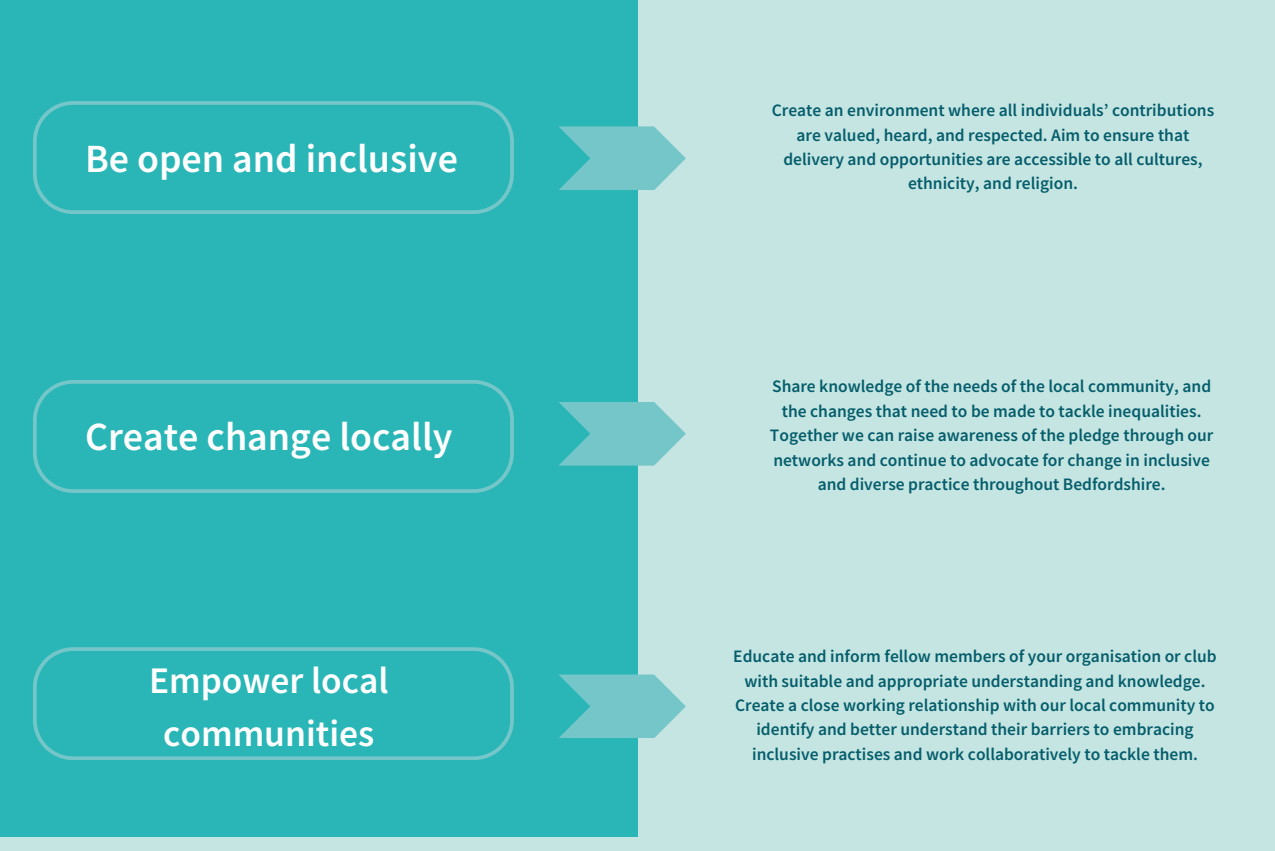
<style>
.page{position:relative;width:1275px;height:851px;background:#fff}
.page>*{position:absolute;margin:0;border:0;box-sizing:border-box;transform-origin:0 0}
.t1{font:600 40px "Source Sans Pro";color:#fff}
.t2{font:600 37.5px/52.5px "Source Sans Pro";color:#fff;text-align:center}
.t3{font:600 17.5px/24.4px "Source Sans Pro";color:#055d6c;text-align:center}
</style>
<div class="page">
<div style="left:0;top:0;width:1275px;height:850px;background:#c4e5e1"></div>
<div style="left:0;top:0;width:638px;height:837px;background:#2ab6b7"></div>
<svg style="left:558px;top:126px;width:128px;height:64px"></svg>
<svg style="left:559px;top:402px;width:127px;height:63px"></svg>
<svg style="left:558px;top:674px;width:128px;height:64px"></svg>
<svg style="left:33px;top:101px;width:481px;height:112px"></svg>
<svg style="left:33px;top:647px;width:481px;height:112px"></svg>
<svg style="left:33px;top:380px;width:481px;height:112px"></svg>
<h1 class="t1" style="left:85px;top:132px;width:374px">Be open and inclusive</h1>
<h1 class="t1" style="left:85px;top:410px;width:369px">Create change locally</h1>
<p class="t2" style="left:149px;top:653px;width:241px">Empower local communities</p>
<h1 class="t3" style="left:772px;top:98px;width:444px">Create an environment where all individuals’ contributions are valued, heard, and respected. Aim to ensure that delivery and opportunities are accessible to all cultures, ethnicity, and religion.</h1>
<p class="t3" style="left:770px;top:374px;width:445px">Share knowledge of the needs of the local community, and the changes that need to be made to tackle inequalities.<br>Together we can raise awareness of the pledge through our networks and continue to advocate for change in inclusive and diverse practice throughout Bedfordshire.</p>
<p class="t3" style="left:733px;top:643px;width:485px">Educate and inform fellow members of your organisation or club with suitable and appropriate understanding and knowledge.<br>Create a close working relationship with our local community to identify and better understand their barriers to embracing inclusive practises and work collaboratively to tackle them.</p>
</div>
